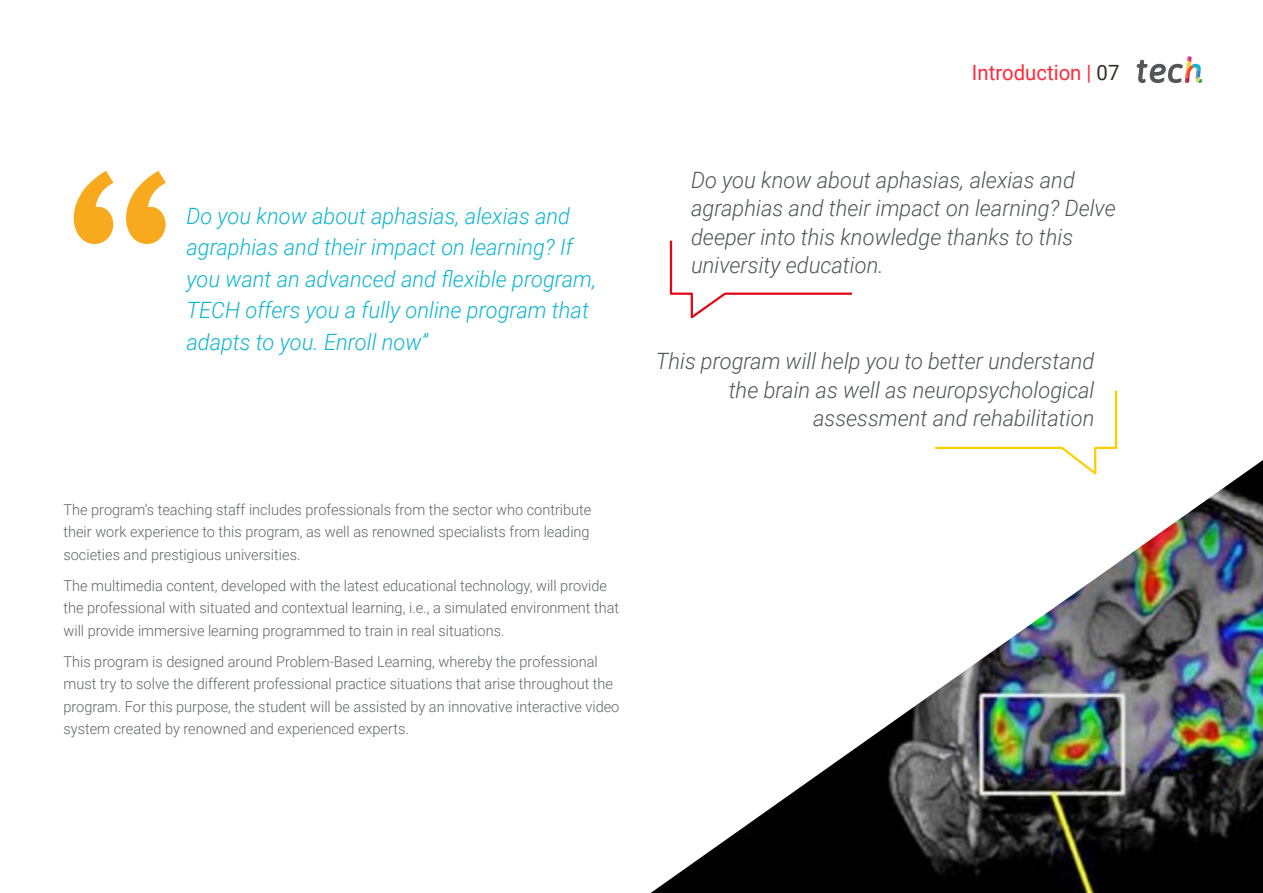
<style>
.page{position:relative;width:1263px;height:893px;background:#fff}
.page>*{position:absolute;margin:0;border:0;box-sizing:border-box;transform-origin:0 0}
.t1{font:italic 300 22.5px/28.5px "Roboto";color:#52555b;text-align:right}
.t2{font:italic 300 22.5px/31.5px "Roboto";color:#0fb6cf}
.t3{font:21px "Roboto";color:#ff293a}
.t4{font:300 15px/22.5px "Roboto";color:#61646a}
.s1{color:#312e20}
</style>
<div class="page">
<svg style="left:74px;top:171px;width:92px;height:73px"></svg>
<img style="left:651px;top:460px;width:612px;height:433px">
<svg style="left:933px;top:390px;width:185px;height:88px"></svg>
<svg style="left:669px;top:240px;width:183px;height:79px"></svg>
<svg style="left:1137px;top:56px;width:65px;height:27px"></svg>
<h1 class="t2" style="left:186px;top:199px;width:411px">Do you know about aphasias, alexias and agraphias and their impact on learning? If you want an advanced and flexible program, TECH offers you a fully online program that adapts to you. Enroll now”</h1>
<p class="t4" style="left:63px;top:497px;width:529px;text-align:justify">The program’s teaching staff includes professionals from the sector who contribute their work experience to this program, as well as renowned specialists from leading societies and prestigious universities.</p>
<p class="t4" style="left:63px;top:573px;width:557px">The multimedia content, developed with the latest educational technology, will provide the professional with situated and contextual learning, i.e., a simulated environment that will provide immersive learning programmed to train in real situations.</p>
<p class="t4" style="left:63px;top:649px;width:557px">This program is designed around Problem-Based Learning, whereby the professional must try to solve the different professional practice situations that arise throughout the program. For this purpose, the student will be assisted by an innovative interactive video system created by renowned and experienced experts.</p>
<h2 class="t3" style="left:972px;top:57px;width:149px">Introduction | <span class="s1">07</span></h2>
<h1 class="t1" style="left:691px;top:165px;width:426px;text-align:left">Do you know about aphasias, alexias and agraphias and their impact on learning? Delve deeper into this knowledge thanks to this university education.</h1>
<h1 class="t1" style="left:656px;top:346px;width:440px">This program will help you to better understand the brain as well as neuropsychological assessment and rehabilitation</h1>
</div>
